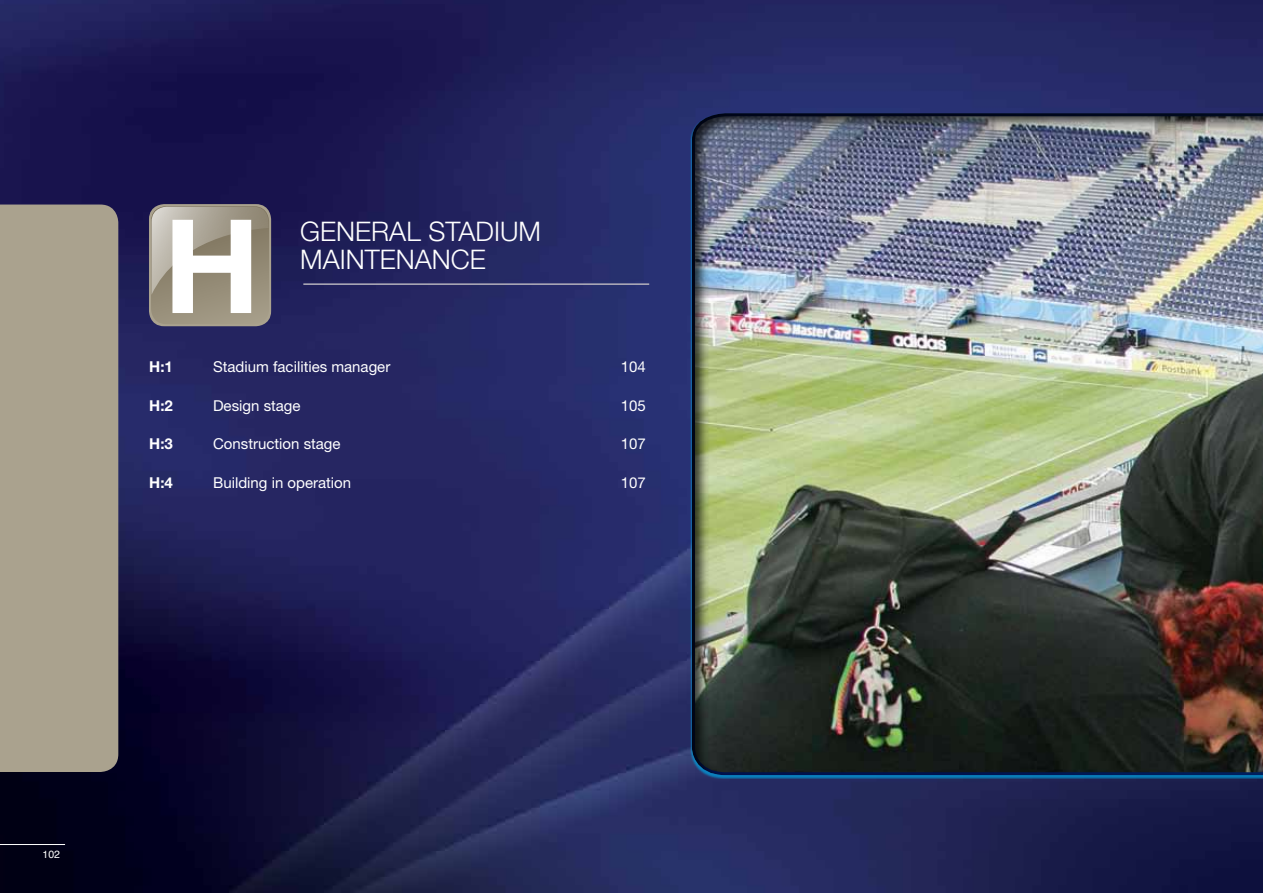
<style>
.page{position:relative;width:1263px;height:893px;background:#fff}
.page>*{position:absolute;margin:0;border:0;box-sizing:border-box;transform-origin:0 0}
.t1{font:700 130.5px "Helvetica Neue";color:#fff}
.t2{font:300 27px "Helvetica Neue";color:#fff}
.t3{font:15px "Helvetica Neue";color:#fff}
.t4{font:700 15px "Helvetica Neue";color:#fff}
.t5{font:10.5px "Helvetica";color:#fff}
</style>
<div class="page">
<img style="left:0;top:0;width:1263px;height:893px">
<hr style="left:0;top:844px;width:65px;height:1px;background:#fff">
<div style="left:149px;top:204px;width:122px;height:122px;background:#aaa28e;border-radius:15px"></div>
<div style="left:151px;top:206px;width:118px;height:118px;background:#9d947f;border-radius:15px"></div>
<svg style="left:152px;top:207px;width:117px;height:88px"></svg>
<hr style="left:303px;top:283px;width:346px;height:2px;background:#b4b1bc">
<div style="left:0;top:205px;width:118px;height:567px;background:#aaa28e"></div>
<div style="left:679px;top:112px;width:584px;height:665px;background:#000;opacity:.75"></div>
<h1 class="t1" style="left:163px;top:186px;width:98px">H</h1>
<h2 class="t2" style="left:300px;top:215px;width:38px">GENE</h2>
<h2 class="t2" style="left:371px;top:215px;width:91px">RAL STADIUM</h2>
<h2 class="t2" style="left:300px;top:243px;width:18px">MAINTENAN</h2>
<h2 class="t2" style="left:451px;top:243px;width:34px">CE</h2>
<p class="t4" style="left:149px;top:357px;width:25px">H:1</p>
<p class="t3" style="left:213px;top:358px;width:179px">Stadium facilities manager</p>
<p class="t3" style="left:621px;top:358px;width:27px">104</p>
<p class="t4" style="left:149px;top:396px;width:25px">H:2</p>
<p class="t3" style="left:213px;top:396px;width:89px">Design stage</p>
<p class="t3" style="left:621px;top:396px;width:27px">105</p>
<p class="t4" style="left:149px;top:434px;width:25px">H:3</p>
<p class="t3" style="left:213px;top:435px;width:129px">Construction stage</p>
<p class="t3" style="left:621px;top:435px;width:27px">107</p>
<p class="t4" style="left:149px;top:473px;width:25px">H:4</p>
<p class="t3" style="left:213px;top:473px;width:140px">Building in operation</p>
<p class="t3" style="left:621px;top:473px;width:27px">107</p>
<p class="t5" style="left:43px;top:846px;width:19px">102</p>
</div>
